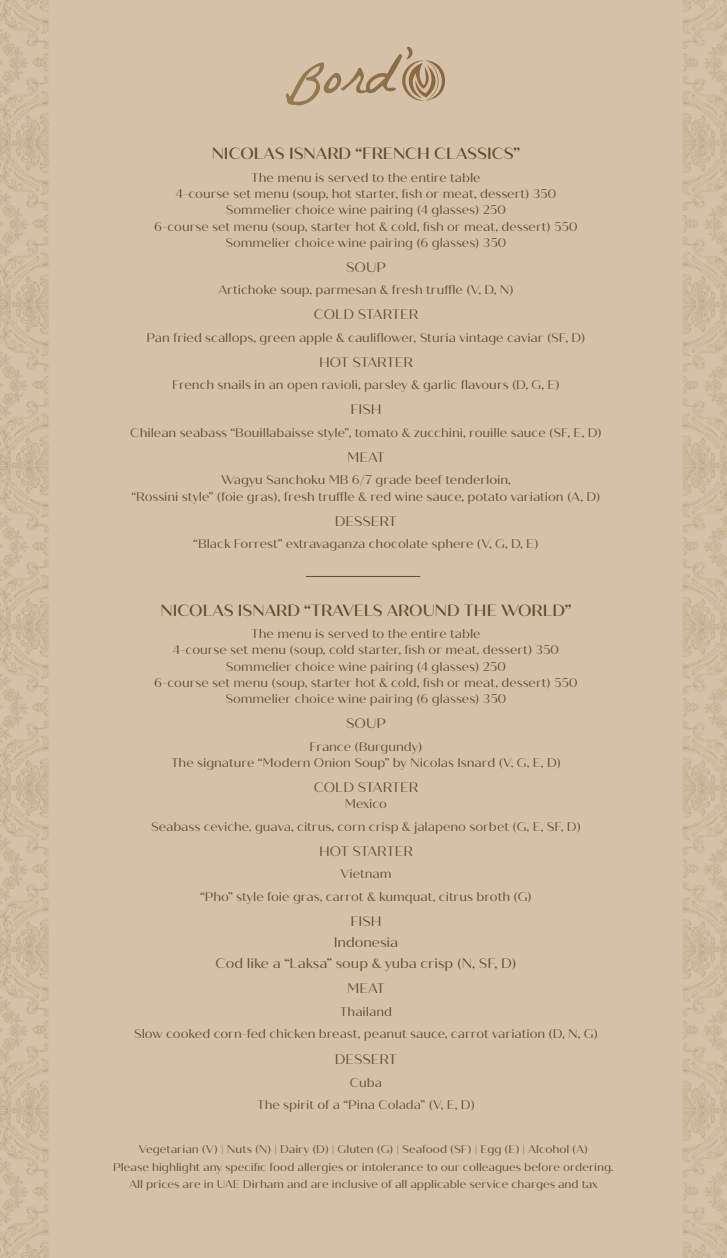
<style>
.page{position:relative;width:727px;height:1258px;background:#fff}
.page>*{position:absolute;margin:0;border:0;box-sizing:border-box;transform-origin:0 0}
.t1{font:500 16.25px "Quiche Sans";color:#634a2a}
.t2{font:13.75px "Quiche Sans";color:#634a2a}
.t3{font:12.5px "Quiche Sans";color:#634a2a}
.t4{font:11.25px "Quiche Sans";color:#634a2a}
.t5{font:10px "Quiche Sans";color:#634a2a}
</style>
<div class="page">
<div style="left:0;top:0;width:726px;height:1258px;background:#d5c1a8"></div>
<svg style="left:285px;top:47px;width:160px;height:58px;background:#c6af93"></svg>
<hr style="left:306px;top:576px;width:114px;height:1px;background:#634a2a">
<p class="t1" style="left:212px;top:144px;width:310px">NICOLAS ISNARD “FRENCH CLASSICS”</p>
<p class="t3" style="left:251px;top:170px;width:231px">The menu is served to the entire table</p>
<p class="t3" style="left:175px;top:186px;width:382px">4-course set menu (soup, hot starter, fish or meat, dessert) 350</p>
<p class="t3" style="left:226px;top:203px;width:282px">Sommelier choice wine pairing (4 glasses) 250</p>
<p class="t3" style="left:154px;top:219px;width:425px">6-course set menu (soup, starter hot &amp; cold, fish or meat, dessert) 550</p>
<p class="t3" style="left:225px;top:235px;width:283px">Sommelier choice wine pairing (6 glasses) 350</p>
<p class="t2" style="left:346px;top:259px;width:41px">SOUP</p>
<p class="t3" style="left:218px;top:283px;width:296px">Artichoke soup, parmesan &amp; fresh truffle (V, D, N)</p>
<p class="t2" style="left:313px;top:306px;width:106px">COLD STARTER</p>
<p class="t3" style="left:146px;top:330px;width:440px">Pan fried scallops, green apple &amp; cauliflower, Sturia vintage caviar (SF, D)</p>
<p class="t2" style="left:319px;top:354px;width:95px">HOT STARTER</p>
<p class="t3" style="left:172px;top:378px;width:389px">French snails in an open ravioli, parsley &amp; garlic flavours (D, G, E)</p>
<p class="t2" style="left:350px;top:401px;width:33px">FISH</p>
<p class="t3" style="left:130px;top:425px;width:473px">Chilean seabass “Bouillabaisse style”, tomato &amp; zucchini, rouille sauce (SF, E, D)</p>
<p class="t2" style="left:347px;top:449px;width:39px">MEAT</p>
<p class="t3" style="left:221px;top:473px;width:291px">Wagyu Sanchoku MB 6/7 grade beef tenderloin,</p>
<p class="t3" style="left:131px;top:489px;width:470px">“Rossini style” (foie gras), fresh truffle &amp; red wine sauce, potato variation (A, D)</p>
<p class="t2" style="left:335px;top:513px;width:64px">DESSERT</p>
<p class="t3" style="left:193px;top:536px;width:347px">“Black Forrest” extravaganza chocolate sphere (V, G, D, E)</p>
<p class="t1" style="left:160px;top:600px;width:412px">NICOLAS ISNARD “TRAVELS AROUND THE WORLD”</p>
<p class="t3" style="left:251px;top:626px;width:231px">The menu is served to the entire table</p>
<p class="t3" style="left:173px;top:643px;width:388px">4-course set menu (soup, cold starter, fish or meat, dessert) 350</p>
<p class="t3" style="left:226px;top:659px;width:282px">Sommelier choice wine pairing (4 glasses) 250</p>
<p class="t3" style="left:154px;top:675px;width:425px">6-course set menu (soup, starter hot &amp; cold, fish or meat, dessert) 550</p>
<p class="t3" style="left:225px;top:691px;width:283px">Sommelier choice wine pairing (6 glasses) 350</p>
<p class="t2" style="left:346px;top:715px;width:41px">SOUP</p>
<p class="t3" style="left:309px;top:739px;width:114px">France (Burgundy)</p>
<p class="t3" style="left:171px;top:755px;width:391px">The signature “Modern Onion Soup” by Nicolas Isnard (V, G, E, D)</p>
<p class="t2" style="left:313px;top:779px;width:106px">COLD STARTER</p>
<p class="t3" style="left:345px;top:796px;width:44px">Mexico</p>
<p class="t3" style="left:151px;top:819px;width:431px">Seabass ceviche, guava, citrus, corn crisp &amp; jalapeno sorbet (G, E, SF, D)</p>
<p class="t2" style="left:319px;top:843px;width:95px">HOT STARTER</p>
<p class="t3" style="left:340px;top:866px;width:52px">Vietnam</p>
<p class="t3" style="left:200px;top:889px;width:333px">“Pho” style foie gras, carrot &amp; kumquat, citrus broth (G)</p>
<p class="t2" style="left:350px;top:913px;width:33px">FISH</p>
<p class="t2" style="left:334px;top:934px;width:66px">Indonesia</p>
<p class="t2" style="left:215px;top:955px;width:302px">Cod like a “Laksa” soup &amp; yuba crisp (N, SF, D)</p>
<p class="t2" style="left:347px;top:980px;width:39px">MEAT</p>
<p class="t3" style="left:340px;top:1004px;width:53px">Thailand</p>
<p class="t3" style="left:134px;top:1026px;width:465px">Slow cooked corn-fed chicken breast, peanut sauce, carrot variation (D, N, G)</p>
<p class="t2" style="left:335px;top:1051px;width:64px">DESSERT</p>
<p class="t3" style="left:350px;top:1075px;width:34px">Cuba</p>
<p class="t3" style="left:257px;top:1098px;width:219px">The spirit of a “Pina Colada” (V, E, D)</p>
<p class="t4" style="left:139px;top:1143px;width:450px">Vegetarian (V) | Nuts (N) | Dairy (D) | Gluten (G) | Seafood (SF) | Egg (E) | Alcohol (A)</p>
<p class="t4" style="left:113px;top:1160px;width:501px">Please highlight any specific food allergies or intolerance to our colleagues before ordering.</p>
<p class="t4" style="left:129px;top:1178px;width:470px">All prices are in UAE Dirham and are inclusive of all applicable service charges and tax</p>
<p class="t5" style="left:189px;top:1174px;width:418px">All prices are in UAE Dirham and are inclusive of all applicable service charges and tax</p>
</div>
